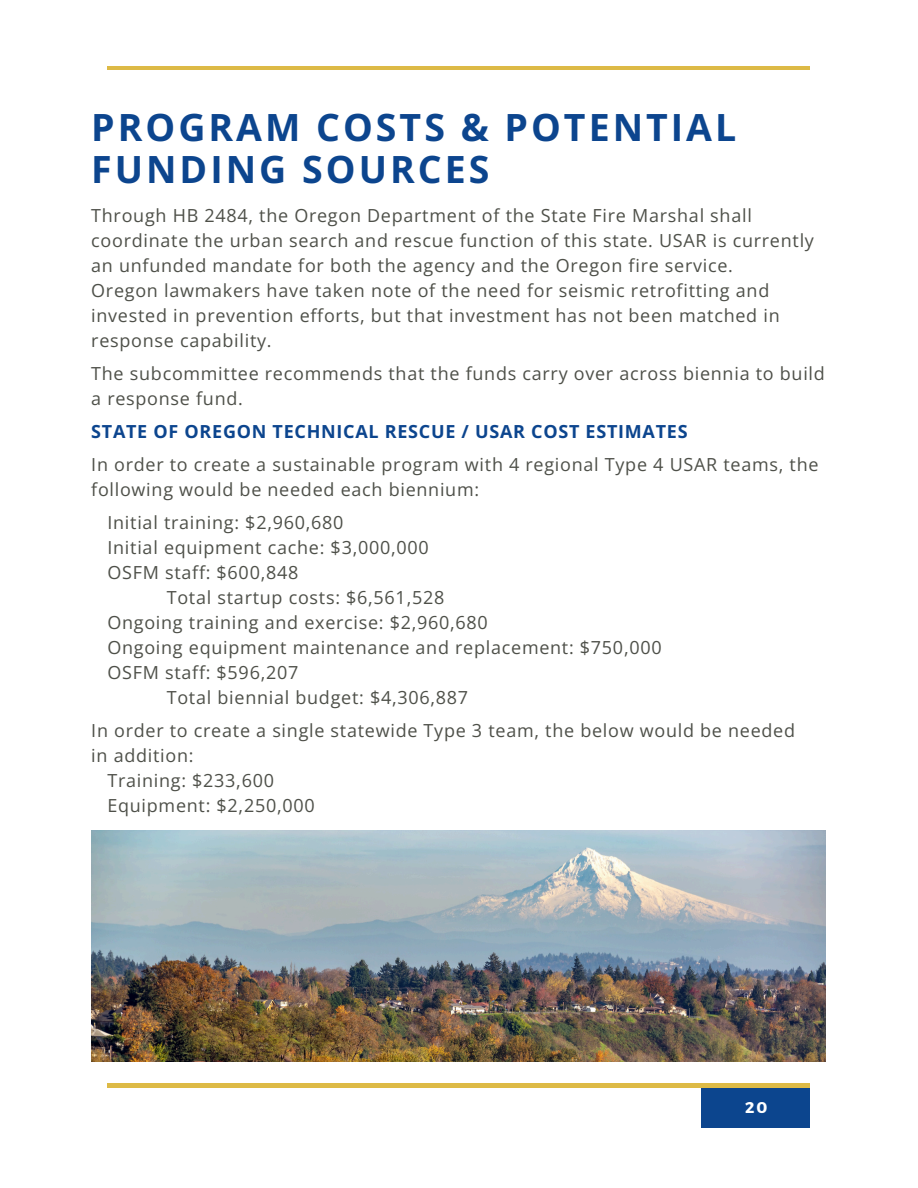
<style>
.page{position:relative;width:918px;height:1188px;background:#fff}
.page>*{position:absolute;margin:0;border:0;box-sizing:border-box;transform-origin:0 0}
.t1{font:700 37.5px/41.7px "Open Sans";letter-spacing:.08em;color:#0c458e}
.t2{font:18px/25px "Open Sans";letter-spacing:.04em;color:#4e5049}
.t3{font:700 18px "Open Sans";letter-spacing:.04em;color:#0c458e}
.t4{font:700 15.6px "Montserrat";color:#fff}
</style>
<div class="page">
<hr style="left:107px;top:67px;width:703px;height:3px;background:#ddba46">
<div style="left:701px;top:1084px;width:108px;height:44px;background:#0c458e"></div>
<hr style="left:107px;top:1084px;width:703px;height:3px;background:#ddba46">
<img style="left:91px;top:831px;width:735px;height:230px">
<p class="t1" style="left:91px;top:106px;width:647px">PROGRAM COSTS &amp; POTENTIAL<br>FUNDING SOURCES</p>
<p class="t2" style="left:91px;top:203px;width:724px">Through HB 2484, the Oregon Department of the State Fire Marshal shall coordinate the urban search and rescue function of this state. USAR is currently an unfunded mandate for both the agency and the Oregon fire service.</p>
<h1 class="t2" style="left:91px;top:278px;width:690px">Oregon lawmakers have taken note of the need for seismic retrofitting and invested in prevention efforts, but that investment has not been matched in response capability.</h1>
<p class="t2" style="left:91px;top:361px;width:735px">The subcommittee recommends that the funds carry over across biennia to build a response fund.</p>
<p class="t3" style="left:91px;top:419px;width:598px">STATE OF OREGON TECHNICAL RESCUE / USAR COST ESTIMATES</p>
<p class="t2" style="left:91px;top:452px;width:729px">In order to create a sustainable program with 4 regional Type 4 USAR teams, the following would be needed each biennium:</p>
<h2 class="t2" style="left:107px;top:510px;width:237px">Initial training: $2,960,680</h2>
<p class="t2" style="left:107px;top:535px;width:323px">Initial equipment cache: $3,000,000</p>
<p class="t2" style="left:107px;top:560px;width:192px">OSFM staff: $600,848</p>
<p class="t2" style="left:167px;top:585px;width:279px">Total startup costs: $6,561,528</p>
<p class="t2" style="left:107px;top:610px;width:382px">Ongoing training and exercise: $2,960,680</p>
<p class="t2" style="left:107px;top:635px;width:556px">Ongoing equipment maintenance and replacement: $750,000</p>
<p class="t2" style="left:107px;top:660px;width:192px">OSFM staff: $596,207</p>
<p class="t2" style="left:167px;top:685px;width:303px">Total biennial budget: $4,306,887</p>
<p class="t2" style="left:91px;top:718px;width:705px">In order to create a single statewide Type 3 team, the below would be needed</p>
<p class="t2" style="left:91px;top:743px;width:104px">in addition:</p>
<p class="t2" style="left:107px;top:768px;width:168px">Training: $233,600</p>
<p class="t2" style="left:107px;top:793px;width:209px">Equipment: $2,250,000</p>
<p class="t4" style="left:745px;top:1097px;width:24px">20</p>
</div>
